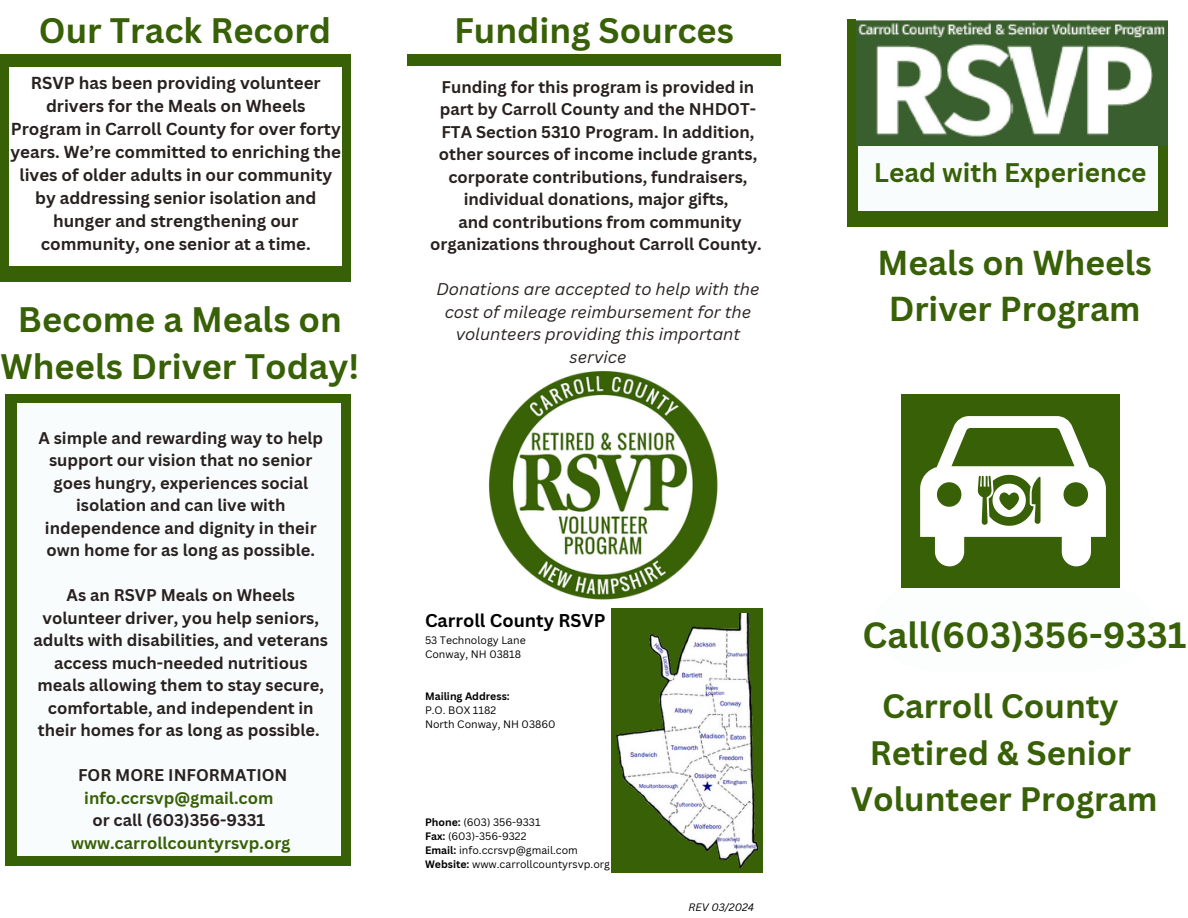
<style>
.page{position:relative;width:1188px;height:918px;background:#fff}
.page>*{position:absolute;margin:0;border:0;box-sizing:border-box;transform-origin:0 0}
.t1{font:700 35.55px "Canva Sans";color:#386006}
.t2{font:700 34.5px/47.2px "Canva Sans";color:#386006;text-align:center}
.t3{font:700 33.75px/46.2px "Canva Sans";color:#386006;text-align:center}
.t4{font:700 33px/46.2px "Canva Sans";color:#386006;text-align:center}
.t5{font:700 26.25px "Canva Sans";color:#386006}
.t6{font:700 18px "Canva Sans";color:#000}
.t7{font:700 16.95px/23.1px "Canva Sans";color:#282120;text-align:center}
.t8{font:700 16.5px/22.5px "Canva Sans";color:#282120;text-align:center}
.t9{font:italic 16.5px/22.5px "Canva Sans";color:#282120;text-align:center}
.t10{font:700 16.5px/22.5px "Canva Sans";color:#386006;text-align:center}
.t11{font:10.5px/14px "Canva Sans";color:#000}
.t12{font:700 10.5px "Canva Sans";color:#000}
.t13{font:italic 10.5px "Canva Sans";color:#000}
.s1{color:#282120}
.s2{font-weight:700}
</style>
<div class="page">
<div style="left:0;top:54px;width:351px;height:228px;background:#386006"></div>
<div style="left:10px;top:67px;width:332px;height:199px;background:#fff"></div>
<div style="left:5px;top:394px;width:346px;height:472px;background:#386006"></div>
<div style="left:17px;top:403px;width:323px;height:453px;background:#f9fcfc"></div>
<div style="left:611px;top:609px;width:152px;height:264px;background:#386006"></div>
<img style="left:615px;top:645px;width:144px;height:224px">
<div style="left:407px;top:54px;width:374px;height:12px;background:#386006"></div>
<div style="left:847px;top:19px;width:321px;height:208px;background:#386006"></div>
<div style="left:858px;top:145px;width:299px;height:65px;background:#f9fcfc"></div>
<div style="left:902px;top:394px;width:218px;height:194px;background:#386006"></div>
<svg style="left:920px;top:416px;width:186px;height:150px"></svg>
<img style="left:489px;top:371px;width:274px;height:274px">
<img style="left:856px;top:19px;width:312px;height:126px">
<h3 class="t2" style="left:39px;top:6px;width:294px">Our Track Record</h3>
<h3 class="t7" style="left:10px;top:71px;width:332px">RSVP has been providing volunteer drivers for the Meals on Wheels Program in Carroll County for over forty years. We’re committed to enriching the lives of older adults in our community by addressing senior isolation and hunger and strengthening our community, one senior at a time.</h3>
<h3 class="t2" style="left:1px;top:295px;width:360px">Become a Meals on<br>Wheels Driver Today!</h3>
<h1 class="t8" style="left:38px;top:426px;width:286px">A simple and rewarding way to help support our vision that no senior goes hungry, experiences social isolation and can live with independence and dignity in their own home for as long as possible.</h1>
<h3 class="t8" style="left:34px;top:583px;width:296px">As an RSVP Meals on Wheels volunteer driver, you help seniors, adults with disabilities, and veterans access much-needed nutritious meals allowing them to stay secure, comfortable, and independent in their homes for as long as possible.</h3>
<h4 class="t10" style="left:71px;top:763px;width:221px"><span class="s1">FOR MORE INFORMATION </span>info.ccrsvp@gmail.com<br><span class="s1">or call (603)356-9331 </span>www.carrollcountyrsvp.org</h4>
<p class="t2" style="left:454px;top:6px;width:281px">Funding Sources</p>
<p class="t8" style="left:430px;top:75px;width:333px">Funding for this program is provided in part by Carroll County and the NHDOT-FTA Section 5310 Program. In addition, other sources of income include grants, corporate contributions, fundraisers, individual donations, major gifts,<br>and contributions from community organizations throughout Carroll County.</p>
<h4 class="t9" style="left:436px;top:278px;width:325px">Donations are accepted to help with the cost of mileage reimbursement for the volunteers providing this important service</h4>
<p class="t6" style="left:425px;top:608px;width:182px">Carroll County RSVP</p>
<p class="t11" style="left:425px;top:633px;width:102px">53 Technology Lane<br>Conway, NH 03818</p>
<p class="t12" style="left:425px;top:689px;width:86px">Mailing Address:</p>
<p class="t11" style="left:425px;top:703px;width:73px">P.O. BOX 1182</p>
<p class="t11" style="left:425px;top:717px;width:132px">North Conway, NH 03860</p>
<p class="t11" style="left:425px;top:815px;width:117px"><span class="s2">Phone:</span> (603) 356-9331</p>
<p class="t11" style="left:425px;top:829px;width:103px"><span class="s2">Fax:</span> (603)-356-9322</p>
<h5 class="t11" style="left:425px;top:843px;width:154px"><span class="s2">Email:</span> info.ccrsvp@gmail.com</h5>
<h3 class="t11" style="left:425px;top:857px;width:187px"><span class="s2">Website:</span> www.carrollcountyrsvp.org</h3>
<p class="t13" style="left:689px;top:900px;width:67px">REV 03/2024</p>
<h1 class="t5" style="left:874px;top:154px;width:274px">Lead with Experience</h1>
<p class="t3" style="left:877px;top:238px;width:276px">Meals on Wheels<br>Driver Program</p>
<p class="t1" style="left:863px;top:610px;width:325px">Call(603)356-9331</p>
<p class="t4" style="left:851px;top:683px;width:308px">Carroll County<br>Retired &amp; Senior<br>Volunteer Program</p>
</div>
